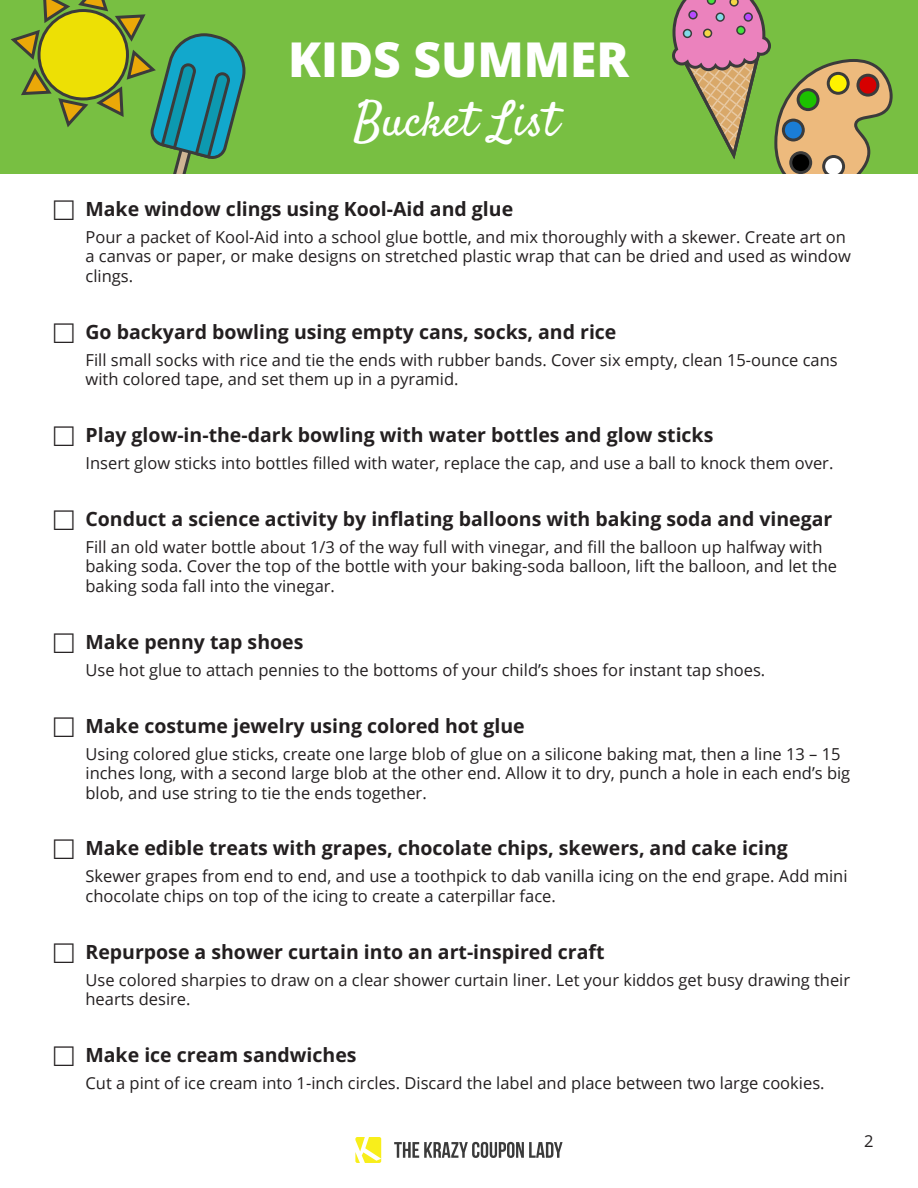
<style>
.page{position:relative;width:918px;height:1188px;background:#fff}
.page>*{position:absolute;margin:0;border:0;box-sizing:border-box;transform-origin:0 0}
.t1{font:800 48px "Open Sans";color:#fff}
.t2{font:48px "Satisfy";color:#fff}
.t3{font:700 19.5px "Open Sans";color:#231f20}
.t4{font:16.5px/19.5px "Open Sans";color:#231f20}
</style>
<div class="page">
<svg style="left:355px;top:1137px;width:26px;height:26px"></svg>
<svg style="left:394px;top:1142px;width:169px;height:16px"></svg>
<div style="left:0;top:0;width:918px;height:174px;background:#78bf42"></div>
<svg style="left:11px;top:0;width:235px;height:174px"></svg>
<svg style="left:672px;top:0;width:221px;height:174px"></svg>
<h1 class="t1" style="left:288px;top:27px;width:342px">KIDS SUMMER</h1>
<h1 class="t2" style="left:354px;top:90px;width:206px">Bucket List</h1>
<p class="t3" style="left:86px;top:195px;width:429px">Make window clings using Kool-Aid and glue</p>
<p class="t4" style="left:86px;top:227px;width:767px">Pour a packet of Kool-Aid into a school glue bottle, and mix thoroughly with a skewer. Create art on a canvas or paper, or make designs on stretched plastic wrap that can be dried and used as window clings.</p>
<p class="t3" style="left:86px;top:318px;width:533px">Go backyard bowling using empty cans, socks, and rice</p>
<p class="t4" style="left:86px;top:350px;width:754px">Fill small socks with rice and tie the ends with rubber bands. Cover six empty, clean 15-ounce cans with colored tape, and set them up in a pyramid.</p>
<p class="t3" style="left:86px;top:422px;width:629px">Play glow-in-the-dark bowling with water bottles and glow sticks</p>
<p class="t4" style="left:86px;top:453px;width:749px">Insert glow sticks into bottles filled with water, replace the cap, and use a ball to knock them over.</p>
<p class="t3" style="left:86px;top:505px;width:748px">Conduct a science activity by inflating balloons with baking soda and vinegar</p>
<p class="t4" style="left:86px;top:537px;width:753px">Fill an old water bottle about 1/3 of the way full with vinegar, and fill the balloon up halfway with baking soda. Cover the top of the bottle with your baking-soda balloon, lift the balloon, and let the baking soda fall into the vinegar.</p>
<p class="t3" style="left:86px;top:628px;width:219px">Make penny tap shoes</p>
<p class="t4" style="left:86px;top:660px;width:681px">Use hot glue to attach pennies to the bottoms of your child’s shoes for instant tap shoes.</p>
<p class="t3" style="left:86px;top:712px;width:441px">Make costume jewelry using colored hot glue</p>
<p class="t4" style="left:86px;top:743px;width:766px">Using colored glue sticks, create one large blob of glue on a silicone baking mat, then a line 13 – 15 inches long, with a second large blob at the other end. Allow it to dry, punch a hole in each end’s big blob, and use string to tie the ends together.</p>
<p class="t3" style="left:86px;top:835px;width:704px">Make edible treats with grapes, chocolate chips, skewers, and cake icing</p>
<p class="t4" style="left:86px;top:866px;width:764px">Skewer grapes from end to end, and use a toothpick to dab vanilla icing on the end grape. Add mini chocolate chips on top of the icing to create a caterpillar face.</p>
<p class="t3" style="left:86px;top:938px;width:521px">Repurpose a shower curtain into an art-inspired craft</p>
<p class="t4" style="left:86px;top:970px;width:766px">Use colored sharpies to draw on a clear shower curtain liner. Let your kiddos get busy drawing their hearts desire.</p>
<p class="t3" style="left:86px;top:1042px;width:273px">Make ice cream sandwiches</p>
<p class="t4" style="left:86px;top:1073px;width:741px">Cut a pint of ice cream into 1-inch circles. Discard the label and place between two large cookies.</p>
<p class="t4" style="left:864px;top:1130px;width:11px">2</p>
</div>
